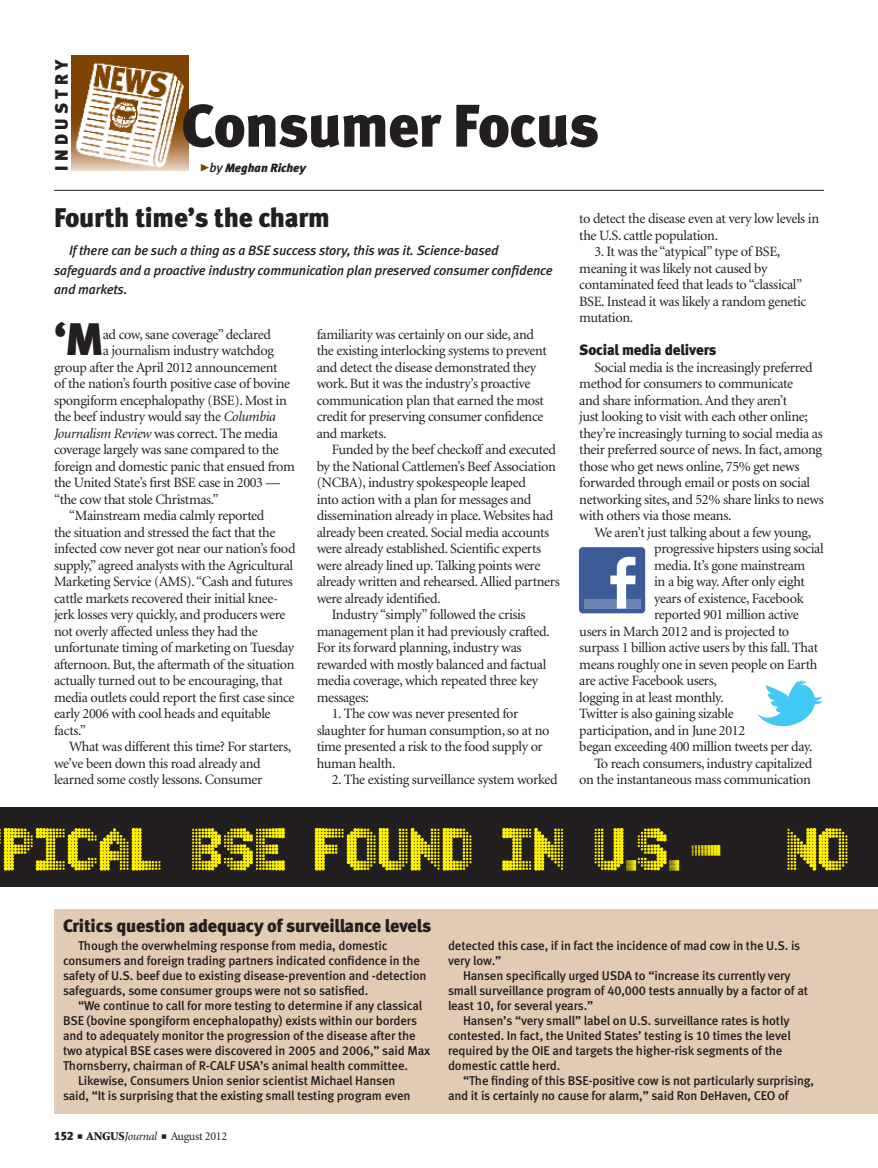
<style>
.page{position:relative;width:878px;height:1168px;background:#fff}
.page>*{position:absolute;margin:0;border:0;box-sizing:border-box;transform-origin:0 0}
.t1{font:60px "Meta Black LF";letter-spacing:-.015em;color:#231f20}
.body_text{font:45.45px "Meta Black LF";color:#231f20}
.column_headline{font:27px "Meta Black LF";letter-spacing:-.01em;color:#231f20}
.sidebar_headline{font:18px "Meta Black LF";letter-spacing:-.01em;color:#231f20}
.sidebar_headline-2{font:18px "Meta Black LF";letter-spacing:.24em;color:#231f20}
.subhead{font:15px "Meta Black LF";letter-spacing:-.01em;color:#231f20}
.body_text-2{font:14.25px/16.5px "Minion";letter-spacing:-.025em;color:#231f20}
.column_intro{font:italic 13.5px/19.5px "Meta Medium LF";letter-spacing:-.01em;color:#231f20}
.sidebar_text{font:12.75px/15px "Meta Medium LF";letter-spacing:-.01em;color:#231f20}
.t2{font:12px "Minion";letter-spacing:-.025em;color:#231f20}
.t3{font:italic 12px "Meta Black LF";color:#231f20}
.s1{font-family:"Meta Black Caps Expert";font-style:normal;font-size:21px;color:#7c4400}
.s2{font-family:"Meta Medium LF";font-size:12.75px}
.s3{font-style:italic}
.s4{font-family:"Meta Black LF"}
.s5{font-weight:900}
</style>
<div class="page">
<div style="left:54px;top:909px;width:824px;height:205px;background:#e1cbb5"></div>
<img style="left:72px;top:56px;width:117px;height:114px">
<hr style="left:54px;top:190px;width:770px;height:1px;background:#231f20">
<div style="left:0;top:807px;width:878px;height:80px;background:#231f20"></div>
<svg style="left:0;top:828px;width:848px;height:42px"></svg>
<div style="left:579px;top:547px;width:66px;height:66px;background:#3b5b99;border-radius:4px"></div>
<div style="left:583px;top:599px;width:57px;height:9px;background:#6d84b3"></div>
<svg style="left:610px;top:557px;width:25px;height:51px"></svg>
<svg style="left:756px;top:680px;width:66px;height:46px"></svg>
<p class="sidebar_headline-2" style="left:51px;top:171px;width:114px;rotate:-90deg">INDUSTRY</p>
<p class="t1" style="left:181px;top:90px;width:419px">Consumer Focus</p>
<p class="t3" style="left:199px;top:161px;width:108px"><span class="s1">@</span><span class="s2">by</span> Meghan Richey</p>
<p class="column_headline" style="left:54px;top:201px;width:277px">Fourth time’s the charm</p>
<p class="column_intro" style="left:54px;top:241px;width:500px;text-indent:15px">If there can be such a thing as a BSE success story, this was it. Science-based safeguards and a proactive industry communication plan preserved consumer confidence and markets.</p>
<p class="body_text-2" style="left:579px;top:211px;width:241px">to detect the disease even at very low levels in the U.S. cattle population.</p>
<p class="body_text-2" style="left:579px;top:244px;width:229px;text-indent:15px">3. It was the “atypical” type of BSE, meaning it was likely not caused by contaminated feed that leads to “classical” BSE. Instead it was likely a random genetic mutation.</p>
<p class="subhead" style="left:579px;top:341px;width:139px">Social media delivers</p>
<p class="body_text-2" style="left:579px;top:359px;width:246px;text-indent:15px">Social media is the increasingly preferred method for consumers to communicate<br>and share information. And they aren’t<br>just looking to visit with each other online; they’re increasingly turning to social media as their preferred source of news. In fact, among those who get news online, 75% get news forwarded through email or posts on social networking sites, and 52% share links to news with others via those means.</p>
<p class="body_text-2" style="left:594px;top:524px;width:218px">We aren’t just talking about a few young,</p>
<p class="body_text-2" style="left:654px;top:541px;width:171px">progressive hipsters using social</p>
<p class="body_text-2" style="left:654px;top:557px;width:153px">media. It’s gone mainstream</p>
<p class="body_text-2" style="left:654px;top:574px;width:152px">in a big way. After only eight</p>
<p class="body_text-2" style="left:654px;top:590px;width:151px">years of existence, Facebook</p>
<p class="body_text-2" style="left:654px;top:607px;width:146px">reported 901 million active</p>
<p class="body_text-2" style="left:579px;top:623px;width:211px">users in March 2012 and is projected to</p>
<p class="body_text-2" style="left:579px;top:640px;width:240px">surpass 1 billion active users by this fall. That</p>
<p class="body_text-2" style="left:579px;top:656px;width:239px">means roughly one in seven people on Earth</p>
<p class="body_text-2" style="left:579px;top:673px;width:139px">are active Facebook users,</p>
<p class="body_text-2" style="left:579px;top:689px;width:146px">logging in at least monthly.</p>
<p class="body_text-2" style="left:579px;top:706px;width:156px">Twitter is also gaining sizable</p>
<p class="body_text-2" style="left:579px;top:722px;width:167px">participation, and in June 2012</p>
<p class="body_text-2" style="left:579px;top:739px;width:235px">began exceeding 400 million tweets per day.</p>
<p class="body_text-2" style="left:579px;top:755px;width:234px;text-align:right">To reach consumers, industry capitalized on the instantaneous mass communication</p>
<p class="body_text" style="left:54px;top:312px;width:51px">‘M</p>
<p class="body_text-2" style="left:103px;top:326px;width:170px">ad cow, sane coverage” declared</p>
<p class="body_text-2" style="left:316px;top:326px;width:232px">familiarity was certainly on our side, and the existing interlocking systems to prevent and detect the disease demonstrated they work. But it was the industry’s proactive communication plan that earned the most credit for preserving consumer confidence and markets.</p>
<p class="body_text-2" style="left:316px;top:442px;width:244px;text-indent:15px">Funded by the beef checkoff and executed by the National Cattlemen’s Beef Association (NCBA), industry spokespeople leaped<br>into action with a plan for messages and dissemination already in place. Websites had already been created. Social media accounts were already established. Scientific experts were already lined up. Talking points were already written and rehearsed. Allied partners were already identified.</p>
<p class="body_text-2" style="left:316px;top:607px;width:234px;text-indent:15px">Industry “simply” followed the crisis management plan it had previously crafted.<br>For its forward planning, industry was rewarded with mostly balanced and factual media coverage, which repeated three key messages:</p>
<p class="body_text-2" style="left:316px;top:706px;width:234px;text-indent:15px">1. The cow was never presented for slaughter for human consumption, so at no time presented a risk to the food supply or human health.</p>
<p class="body_text-2" style="left:332px;top:772px;width:227px">2. The existing surveillance system worked</p>
<p class="body_text-2" style="left:103px;top:343px;width:173px">a journalism industry watchdog</p>
<p class="body_text-2" style="left:54px;top:359px;width:225px">group after the April 2012 announcement</p>
<p class="body_text-2" style="left:54px;top:376px;width:238px">of the nation’s fourth positive case of bovine</p>
<p class="body_text-2" style="left:54px;top:392px;width:234px">spongiform encephalopathy (BSE). Most in</p>
<p class="body_text-2" style="left:54px;top:409px;width:223px">the beef industry would say the <span class="s3">Columbia</span></p>
<p class="body_text-2" style="left:54px;top:425px;width:225px"><span class="s3">Journalism Review</span> was correct. The media</p>
<p class="body_text-2" style="left:54px;top:442px;width:226px">coverage largely was sane compared to the</p>
<p class="body_text-2" style="left:54px;top:458px;width:242px">foreign and domestic panic that ensued from</p>
<p class="body_text-2" style="left:54px;top:475px;width:227px">the United State’s first BSE case in 2003 —</p>
<p class="body_text-2" style="left:54px;top:491px;width:166px">“the cow that stole Christmas.”</p>
<p class="body_text-2" style="left:54px;top:508px;width:243px;text-indent:15px">“Mainstream media calmly reported<br>the situation and stressed the fact that the infected cow never got near our nation’s food supply,” agreed analysts with the Agricultural Marketing Service (AMS). “Cash and futures cattle markets recovered their initial knee&shy;jerk losses very quickly, and producers were not overly affected unless they had the unfortunate timing of marketing on Tuesday afternoon. But, the aftermath of the situation actually turned out to be encouraging, that media outlets could report the first case since early 2006 with cool heads and equitable facts.”</p>
<p class="body_text-2" style="left:54px;top:739px;width:239px;text-indent:15px">What was different this time? For starters, we’ve been down this road already and learned some costly lessons. Consumer</p>
<p class="sidebar_headline" style="left:63px;top:915px;width:370px">Critics question adequacy of surveillance levels</p>
<p class="sidebar_text" style="left:63px;top:938px;width:365px;text-indent:15px">Though the overwhelming response from media, domestic consumers and foreign trading partners indicated confidence in the safety of U.S. beef due to existing disease-prevention and -detection safeguards, some consumer groups were not so satisfied.</p>
<p class="sidebar_text" style="left:63px;top:998px;width:368px;text-indent:15px">“We continue to call for more testing to determine if any classical BSE (bovine spongiform encephalopathy) exists within our borders and to adequately monitor the progression of the disease after the two atypical BSE cases were discovered in 2005 and 2006,” said Max Thornsberry, chairman of R-CALF USA’s animal health committee.</p>
<p class="sidebar_text" style="left:63px;top:1073px;width:349px;text-align:center">Likewise, Consumers Union senior scientist Michael Hansen<br>said, “It is surprising that the existing small testing program even</p>
<p class="t2" style="left:54px;top:1130px;width:175px"><span class="s4">152</span> ■ <span class="s5">ANGUS</span><span class="s3">Journal</span> ■ August 2012</p>
<p class="sidebar_text" style="left:448px;top:938px;width:354px">detected this case, if in fact the incidence of mad cow in the U.S. is very low.”</p>
<p class="sidebar_text" style="left:448px;top:968px;width:361px;text-indent:15px">Hansen specifically urged USDA to “increase its currently very small surveillance program of 40,000 tests annually by a factor of at least 10, for several years.”</p>
<p class="sidebar_text" style="left:448px;top:1013px;width:344px;text-indent:15px">Hansen’s “very small” label on U.S. surveillance rates is hotly contested. In fact, the United States’ testing is 10 times the level required by the OIE and targets the higher-risk segments of the domestic cattle herd.</p>
<p class="sidebar_text" style="left:448px;top:1073px;width:367px;text-indent:15px">“The finding of this BSE-positive cow is not particularly surprising, and it is certainly no cause for alarm,” said Ron DeHaven, CEO of</p>
</div>
